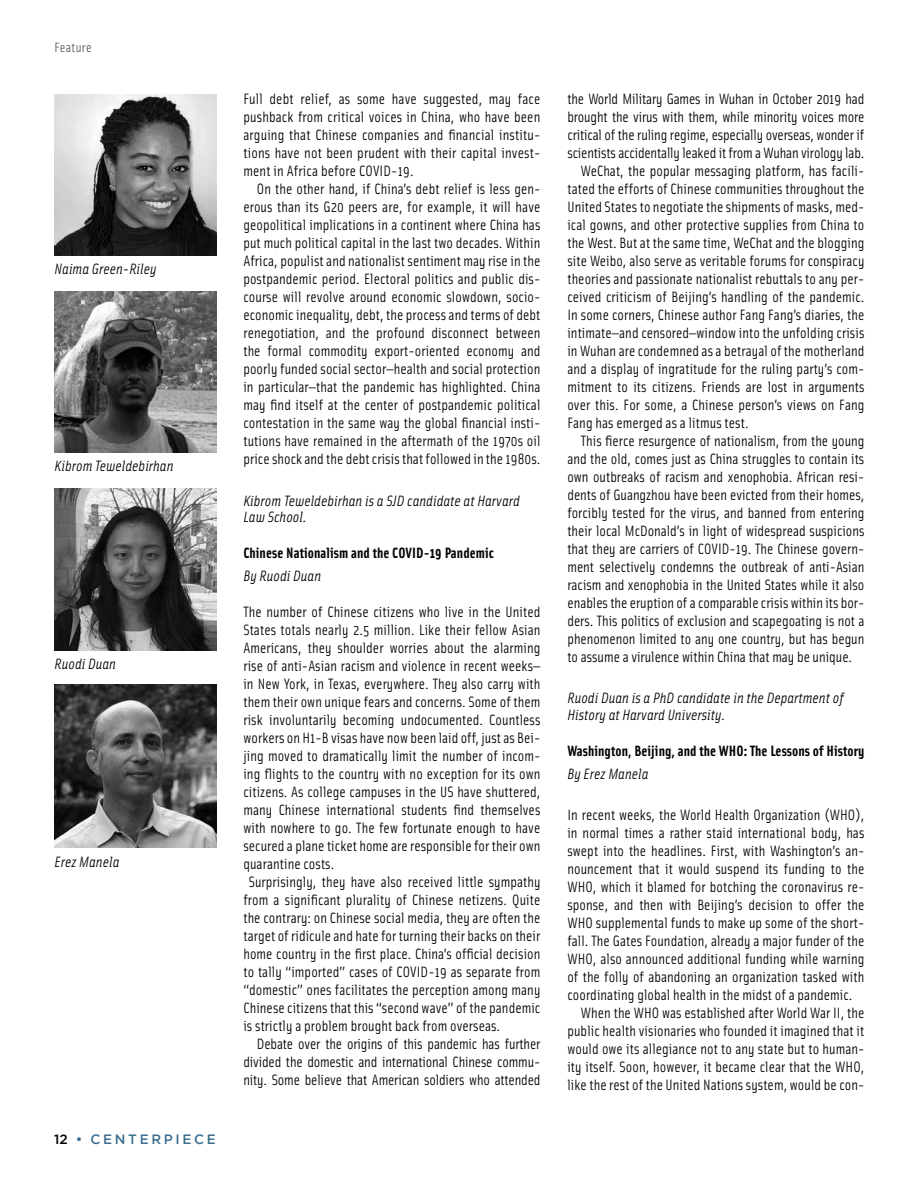
<style>
.page{position:relative;width:918px;height:1188px;background:#fff}
.page>*{position:absolute;margin:0;border:0;box-sizing:border-box;transform-origin:0 0}
.t1{font:15px/18px "Solex";letter-spacing:.005em;color:#000;text-align:justify}
.t2{font:italic 15px/16.5px "Solex";letter-spacing:.005em;color:#000}
.t3{font:700 15px "Solex";letter-spacing:.005em;color:#000}
.t4{font:500 13.5px "Gotham";letter-spacing:.2em;color:#3b6e8f}
.t5{font:13.5px "Solex";letter-spacing:.025em;color:#58595b}
.s1{color:#000}
</style>
<div class="page">
<img style="left:55px;top:488px;width:162px;height:162px">
<img style="left:55px;top:291px;width:161px;height:162px">
<img style="left:55px;top:94px;width:161px;height:162px">
<img style="left:55px;top:685px;width:162px;height:162px">
<p class="t5" style="left:54px;top:39px;width:39px">Feature</p>
<p class="t2" style="left:55px;top:260px;width:104px">Naima Green-Riley</p>
<p class="t2" style="left:55px;top:457px;width:120px">Kibrom Teweldebirhan</p>
<p class="t2" style="left:55px;top:655px;width:63px">Ruodi Duan</p>
<p class="t2" style="left:55px;top:853px;width:66px">Erez Manela</p>
<p class="t4" style="left:54px;top:1131px;width:164px"><span class="s1">12</span> • CENTERPIECE</p>
<p class="t1" style="left:243px;top:90px;width:299px">Full debt relief, as some have suggested, may face pushback from critical voices in China, who have been arguing that Chinese companies and financial institu&shy;tions have not been prudent with their capital invest&shy;ment in Africa before COVID-19.</p>
<p class="t1" style="left:243px;top:180px;width:299px;text-indent:14px">On the other hand, if China’s debt relief is less gen&shy;erous than its G20 peers are, for example, it will have geopolitical implications in a continent where China has put much political capital in the last two decades. Within Africa, populist and nationalist sentiment may rise in the postpandemic period. Electoral politics and public dis&shy;course will revolve around economic slowdown, socio&shy;economic inequality, debt, the process and terms of debt renegotiation, and the profound disconnect between the formal commodity export-oriented economy and poorly funded social sector—health and social protection in particular—that the pandemic has highlighted. China may find itself at the center of postpandemic political contestation in the same way the global financial insti&shy;tutions have remained in the aftermath of the 1970s oil price shock and the debt crisis that followed in the 1980s.</p>
<p class="t2" style="left:243px;top:492px;width:278px">Kibrom Teweldebirhan is a SJD candidate at Harvard<br>Law School.</p>
<p class="t3" style="left:243px;top:543px;width:252px">Chinese Nationalism and the COVID-19 Pandemic</p>
<p class="t2" style="left:243px;top:567px;width:79px">By Ruodi Duan</p>
<p class="t1" style="left:243px;top:603px;width:299px">The number of Chinese citizens who live in the United</p>
<p class="t1" style="left:243px;top:621px;width:299px">States totals nearly 2.5 million. Like their fellow Asian</p>
<p class="t1" style="left:243px;top:639px;width:299px">Americans, they shoulder worries about the alarming</p>
<p class="t1" style="left:243px;top:657px;width:298px">rise of anti-Asian racism and violence in recent weeks—</p>
<p class="t1" style="left:243px;top:675px;width:298px">in New York, in Texas, everywhere. They also carry with</p>
<p class="t1" style="left:243px;top:693px;width:299px">them their own unique fears and concerns. Some of them</p>
<p class="t1" style="left:243px;top:711px;width:298px">risk involuntarily becoming undocumented. Countless</p>
<p class="t1" style="left:243px;top:729px;width:298px">workers on H1-B visas have now been laid off, just as Bei-</p>
<p class="t1" style="left:243px;top:747px;width:299px">jing moved to dramatically limit the number of incom-</p>
<p class="t1" style="left:243px;top:765px;width:299px">ing flights to the country with no exception for its own</p>
<p class="t1" style="left:243px;top:783px;width:299px">citizens. As college campuses in the US have shuttered,</p>
<p class="t1" style="left:243px;top:801px;width:299px">many Chinese international students find themselves</p>
<p class="t1" style="left:243px;top:819px;width:298px">with nowhere to go. The few fortunate enough to have</p>
<p class="t1" style="left:243px;top:837px;width:299px">secured a plane ticket home are responsible for their own</p>
<p class="t1" style="left:243px;top:855px;width:92px">quarantine costs.</p>
<p class="t1" style="left:249px;top:873px;width:293px">Surprisingly, they have also received little sympathy</p>
<p class="t1" style="left:243px;top:891px;width:299px">from a significant plurality of Chinese netizens. Quite</p>
<p class="t1" style="left:243px;top:909px;width:298px">the contrary: on Chinese social media, they are often the</p>
<p class="t1" style="left:243px;top:927px;width:299px">target of ridicule and hate for turning their backs on their</p>
<p class="t1" style="left:243px;top:945px;width:299px">home country in the first place. China’s official decision</p>
<p class="t1" style="left:243px;top:963px;width:298px">to tally “imported” cases of COVID-19 as separate from</p>
<p class="t1" style="left:243px;top:981px;width:299px">“domestic” ones facilitates the perception among many</p>
<p class="t1" style="left:243px;top:999px;width:298px">Chinese citizens that this “second wave” of the pandemic</p>
<p class="t1" style="left:243px;top:1017px;width:258px">is strictly a problem brought back from overseas.</p>
<p class="t1" style="left:257px;top:1035px;width:285px">Debate over the origins of this pandemic has further</p>
<p class="t1" style="left:243px;top:1053px;width:298px">divided the domestic and international Chinese commu-</p>
<p class="t1" style="left:243px;top:1071px;width:299px">nity. Some believe that American soldiers who attended</p>
<p class="t1" style="left:567px;top:89px;width:299px">the World Military Games in Wuhan in October 2019 had</p>
<p class="t1" style="left:567px;top:107px;width:298px">brought the virus with them, while minority voices more</p>
<p class="t1" style="left:567px;top:125px;width:298px">critical of the ruling regime, especially overseas, wonder if</p>
<p class="t1" style="left:567px;top:143px;width:299px">scientists accidentally leaked it from a Wuhan virology lab.</p>
<p class="t1" style="left:581px;top:161px;width:285px">WeChat, the popular messaging platform, has facili-</p>
<p class="t1" style="left:567px;top:179px;width:298px">tated the efforts of Chinese communities throughout the</p>
<p class="t1" style="left:567px;top:197px;width:299px">United States to negotiate the shipments of masks, med-</p>
<p class="t1" style="left:567px;top:215px;width:298px">ical gowns, and other protective supplies from China to</p>
<p class="t1" style="left:567px;top:233px;width:299px">the West. But at the same time, WeChat and the blogging</p>
<p class="t1" style="left:567px;top:251px;width:299px">site Weibo, also serve as veritable forums for conspiracy</p>
<p class="t1" style="left:567px;top:269px;width:298px">theories and passionate nationalist rebuttals to any per-</p>
<p class="t1" style="left:567px;top:287px;width:299px">ceived criticism of Beijing’s handling of the pandemic.</p>
<p class="t1" style="left:567px;top:305px;width:299px">In some corners, Chinese author Fang Fang’s diaries, the</p>
<p class="t1" style="left:567px;top:323px;width:299px">intimate—and censored—window into the unfolding crisis</p>
<p class="t1" style="left:567px;top:341px;width:299px">in Wuhan are condemned as a betrayal of the motherland</p>
<p class="t1" style="left:567px;top:359px;width:299px">and a display of ingratitude for the ruling party’s com-</p>
<p class="t1" style="left:567px;top:377px;width:299px">mitment to its citizens. Friends are lost in arguments</p>
<p class="t1" style="left:567px;top:395px;width:299px">over this. For some, a Chinese person’s views on Fang</p>
<p class="t1" style="left:567px;top:413px;width:183px">Fang has emerged as a litmus test.</p>
<p class="t1" style="left:581px;top:431px;width:285px">This fierce resurgence of nationalism, from the young</p>
<p class="t1" style="left:567px;top:449px;width:298px">and the old, comes just as China struggles to contain its</p>
<p class="t1" style="left:567px;top:467px;width:299px">own outbreaks of racism and xenophobia. African resi-</p>
<p class="t1" style="left:567px;top:485px;width:299px">dents of Guangzhou have been evicted from their homes,</p>
<p class="t1" style="left:567px;top:503px;width:299px">forcibly tested for the virus, and banned from entering</p>
<p class="t1" style="left:567px;top:521px;width:299px">their local McDonald’s in light of widespread suspicions</p>
<p class="t1" style="left:567px;top:539px;width:298px">that they are carriers of COVID-19. The Chinese govern-</p>
<p class="t1" style="left:567px;top:557px;width:299px">ment selectively condemns the outbreak of anti-Asian</p>
<p class="t1" style="left:567px;top:575px;width:299px">racism and xenophobia in the United States while it also</p>
<p class="t1" style="left:567px;top:593px;width:299px">enables the eruption of a comparable crisis within its bor-</p>
<p class="t1" style="left:567px;top:611px;width:299px">ders. This politics of exclusion and scapegoating is not a</p>
<p class="t1" style="left:567px;top:629px;width:299px">phenomenon limited to any one country, but has begun</p>
<p class="t1" style="left:567px;top:647px;width:286px">to assume a virulence within China that may be unique.</p>
<p class="t2" style="left:567px;top:689px;width:278px">Ruodi Duan is a PhD candidate in the Department of<br>History at Harvard University.</p>
<p class="t3" style="left:567px;top:741px;width:299px">Washington, Beijing, and the WHO: The Lessons of History</p>
<p class="t2" style="left:567px;top:765px;width:83px">By Erez Manela</p>
<p class="t1" style="left:567px;top:805px;width:299px">In recent weeks, the World Health Organization (WHO),</p>
<p class="t1" style="left:567px;top:823px;width:299px">in normal times a rather staid international body, has</p>
<p class="t1" style="left:567px;top:841px;width:299px">swept into the headlines. First, with Washington’s an-</p>
<p class="t1" style="left:567px;top:859px;width:299px">nouncement that it would suspend its funding to the</p>
<p class="t1" style="left:567px;top:877px;width:299px">WHO, which it blamed for botching the coronavirus re-</p>
<p class="t1" style="left:567px;top:895px;width:299px">sponse, and then with Beijing’s decision to offer the</p>
<p class="t1" style="left:567px;top:913px;width:298px">WHO supplemental funds to make up some of the short-</p>
<p class="t1" style="left:567px;top:931px;width:298px">fall. The Gates Foundation, already a major funder of the</p>
<p class="t1" style="left:567px;top:949px;width:298px">WHO, also announced additional funding while warning</p>
<p class="t1" style="left:567px;top:967px;width:298px">of the folly of abandoning an organization tasked with</p>
<p class="t1" style="left:567px;top:985px;width:287px">coordinating global health in the midst of a pandemic.</p>
<p class="t1" style="left:581px;top:1003px;width:285px">When the WHO was established after World War II, the</p>
<p class="t1" style="left:567px;top:1021px;width:298px">public health visionaries who founded it imagined that it</p>
<p class="t1" style="left:567px;top:1039px;width:299px">would owe its allegiance not to any state but to human-</p>
<p class="t1" style="left:567px;top:1057px;width:298px">ity itself. Soon, however, it became clear that the WHO,</p>
<p class="t1" style="left:567px;top:1075px;width:298px">like the rest of the United Nations system, would be con-</p>
</div>
